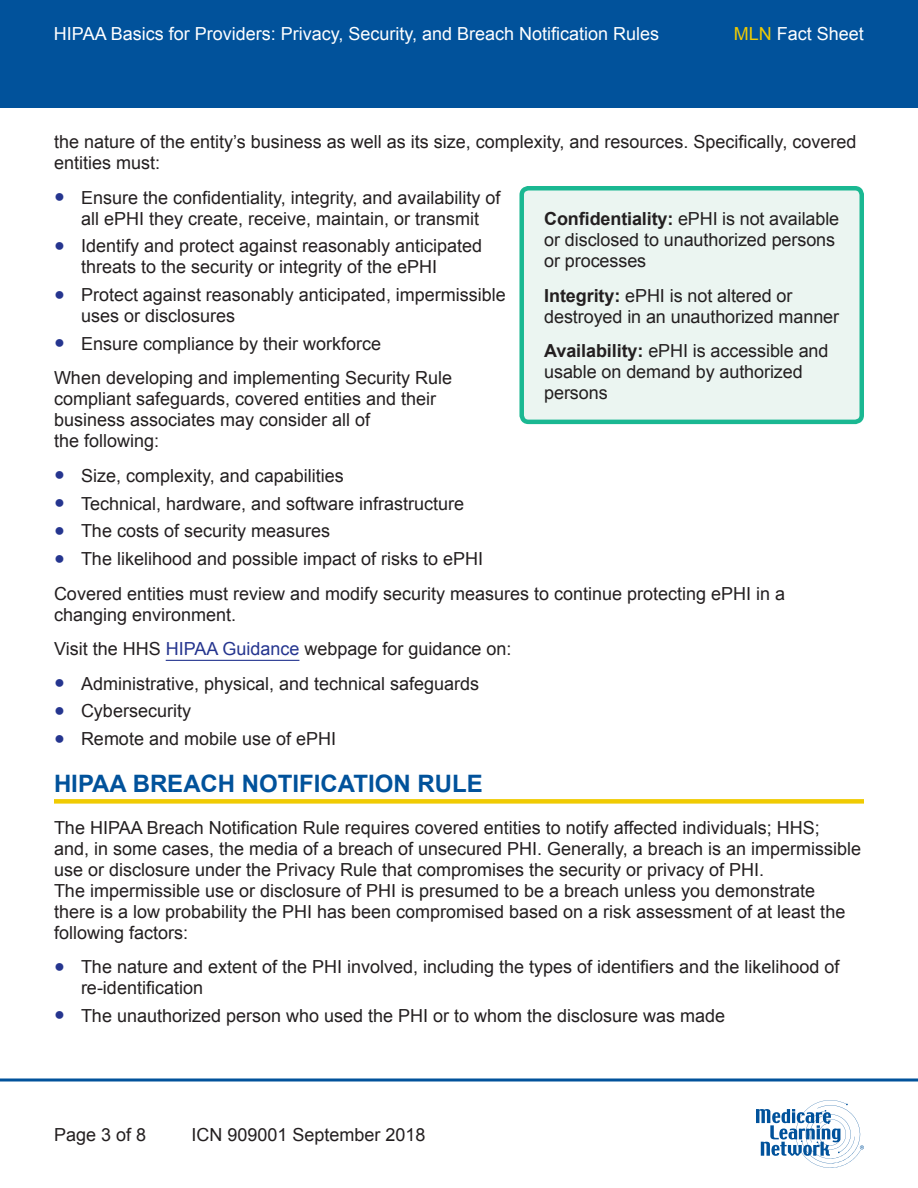
<style>
.page{position:relative;width:918px;height:1188px;background:#fff}
.page>*{position:absolute;margin:0;border:0;box-sizing:border-box;transform-origin:0 0}
.t1{font:700 24px "Arial";color:#01529b}
.t2{font:18px/21px "Arial";color:#231f20}
.t3{font:18px "Arial";color:#fff}
.s1{color:#f0cb02}
.s2{color:#25358f}
.s3{font-weight:700}
</style>
<div class="page">
<div style="left:0;top:0;width:918px;height:108px;background:#01529b"></div>
<svg style="left:0;top:1078px;width:918px;height:4px;background:#407db3"></svg>
<svg style="left:756px;top:1100px;width:108px;height:68px"></svg>
<hr style="left:166px;top:660px;width:133px;height:1px;background:#25358f">
<div style="left:54px;top:799px;width:810px;height:5px;background:#f0cb02"></div>
<div style="left:522px;top:188px;width:340px;height:234px;background:#ebf5f1;border-radius:7px"></div>
<div style="left:519px;top:186px;width:345px;height:238px;border:4px solid #1ab892;border-radius:7px"></div>
<p class="t3" style="left:54px;top:22px;width:607px">HIPAA Basics for Providers: Privacy, Security, and Breach Notification Rules</p>
<p class="t3" style="left:734px;top:22px;width:132px"><span class="s1">MLN</span> Fact Sheet</p>
<p class="t2" style="left:54px;top:131px;width:804px">the nature of the entity’s business as well as its size, complexity, and resources. Specifically, covered entities must:</p>
<p class="t2" style="left:54px;top:187px;width:448px;text-align:center"><span class="s2">●</span> Ensure the confidentiality, integrity, and availability of all ePHI they create, receive, maintain, or transmit</p>
<p class="t2" style="left:81px;top:236px;width:403px;text-indent:-27px"><span class="s2">●</span> Identify and protect against reasonably anticipated threats to the security or integrity of the ePHI</p>
<p class="t2" style="left:81px;top:284px;width:426px;text-indent:-27px"><span class="s2">●</span> Protect against reasonably anticipated, impermissible uses or disclosures</p>
<p class="t2" style="left:54px;top:333px;width:329px"><span class="s2">●</span> Ensure compliance by their workforce</p>
<p class="t2" style="left:54px;top:368px;width:400px">When developing and implementing Security Rule compliant safeguards, covered entities and their business associates may consider all of<br>the following:</p>
<p class="t2" style="left:54px;top:465px;width:291px"><span class="s2">●</span> Size, complexity, and capabilities</p>
<p class="t2" style="left:54px;top:493px;width:412px"><span class="s2">●</span> Technical, hardware, and software infrastructure</p>
<p class="t2" style="left:54px;top:521px;width:278px"><span class="s2">●</span> The costs of security measures</p>
<p class="t2" style="left:54px;top:548px;width:431px"><span class="s2">●</span> The likelihood and possible impact of risks to ePHI</p>
<p class="t2" style="left:54px;top:583px;width:733px">Covered entities must review and modify security measures to continue protecting ePHI in a changing environment.</p>
<p class="t2" style="left:54px;top:638px;width:459px">Visit the HHS <span class="s2">HIPAA Guidance</span> webpage for guidance on:</p>
<p class="t2" style="left:54px;top:673px;width:427px"><span class="s2">●</span> Administrative, physical, and technical safeguards</p>
<p class="t2" style="left:54px;top:701px;width:139px"><span class="s2">●</span> Cybersecurity</p>
<p class="t2" style="left:54px;top:728px;width:284px"><span class="s2">●</span> Remote and mobile use of ePHI</p>
<h2 class="t1" style="left:54px;top:768px;width:430px">HIPAA BREACH NOTIFICATION RULE</h2>
<p class="t2" style="left:54px;top:817px;width:809px">The HIPAA Breach Notification Rule requires covered entities to notify affected individuals; HHS;<br>and, in some cases, the media of a breach of unsecured PHI. Generally, a breach is an impermissible use or disclosure under the Privacy Rule that compromises the security or privacy of PHI.<br>The impermissible use or disclosure of PHI is presumed to be a breach unless you demonstrate<br>there is a low probability the PHI has been compromised based on a risk assessment of at least the following factors:</p>
<p class="t2" style="left:81px;top:956px;width:760px;text-indent:-27px"><span class="s2">●</span> The nature and extent of the PHI involved, including the types of identifiers and the likelihood of re-identification</p>
<p class="t2" style="left:54px;top:1005px;width:673px"><span class="s2">●</span> The unauthorized person who used the PHI or to whom the disclosure was made</p>
<p class="t2" style="left:544px;top:209px;width:296px"><span class="s3">Confidentiality:</span> ePHI is not available or disclosed to unauthorized persons or processes</p>
<p class="t2" style="left:544px;top:285px;width:296px"><span class="s3">Integrity:</span> ePHI is not altered or destroyed in an unauthorized manner</p>
<p class="t2" style="left:544px;top:341px;width:286px"><span class="s3">Availability:</span> ePHI is accessible and usable on demand by authorized persons</p>
<p class="t2" style="left:54px;top:1124px;width:94px">Page 3 of 8</p>
<p class="t2" style="left:192px;top:1124px;width:236px">ICN 909001 September 2018</p>
</div>
